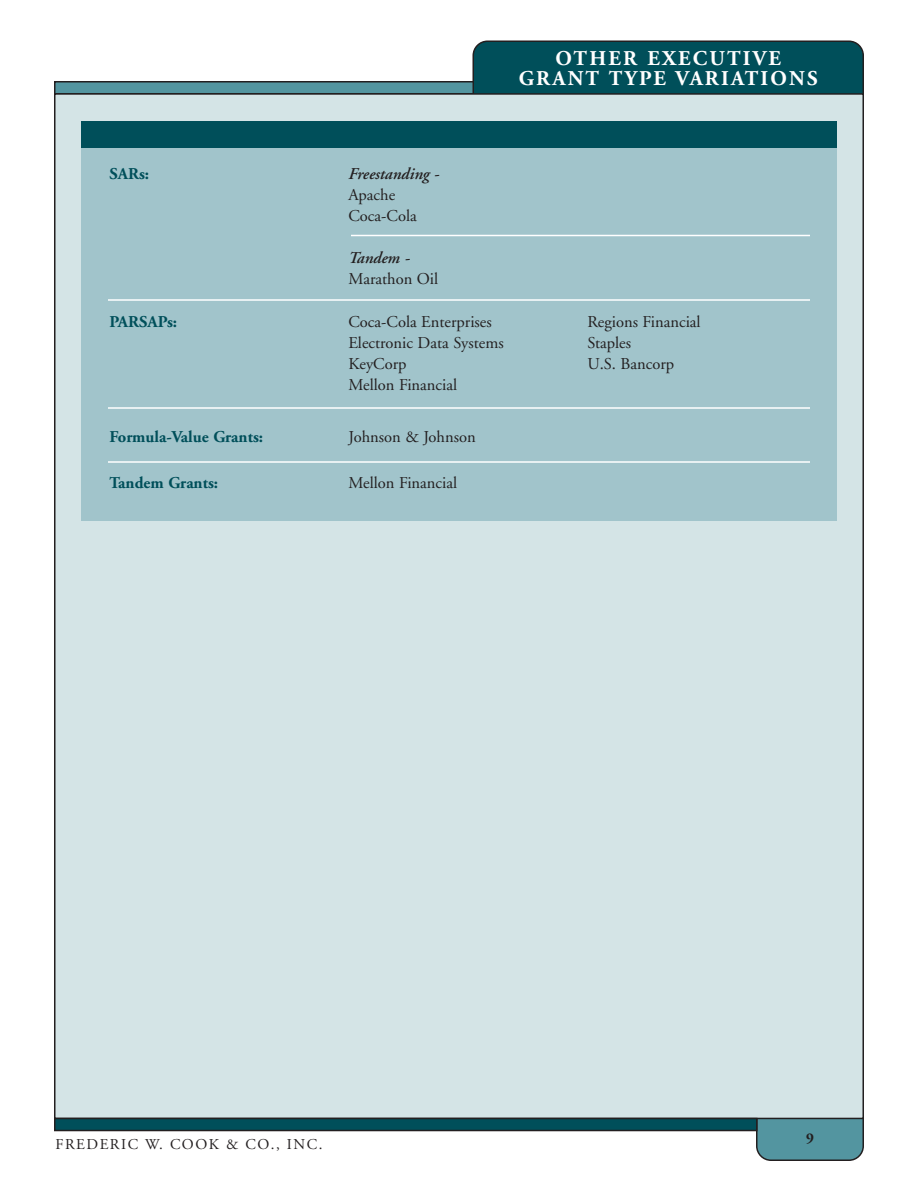
<style>
.page{position:relative;width:918px;height:1188px;background:#fff}
.page>*{position:absolute;margin:0;border:0;box-sizing:border-box;transform-origin:0 0}
.t1{font:700 21px/19.5px "Adobe Garamond";letter-spacing:.105em;color:#fff;text-align:center}
.t2{font:16.5px/21px "Adobe Garamond";color:#231f20}
.t3{font:700 16.5px "Adobe Garamond";color:#004f5a}
.t4{font:italic 600 16.5px "Adobe Garamond";color:#231f20}
.t5{font:15px "Adobe Garamond";letter-spacing:.1em;color:#231f20}
.t6{font:700 15px "Adobe Garamond";color:#231f20}
</style>
<div class="page">
<div style="left:55px;top:82px;width:808px;height:12px;background:#5395a0"></div>
<div style="left:54px;top:81px;width:810px;height:13px;border:2px solid #231f20"></div>
<div style="left:472px;top:40px;width:392px;height:53px;background:#004f5a"></div>
<svg style="left:756px;top:1119px;width:108px;height:42px;background:#53909a"></svg>
<div style="left:55px;top:94px;width:808px;height:1024px;background:#d4e4e6"></div>
<div style="left:55px;top:1119px;width:702px;height:12px;background:#004f5a"></div>
<div style="left:54px;top:1118px;width:704px;height:13px;border:2px solid #231f20"></div>
<div style="left:81px;top:122px;width:756px;height:399px;background:#a1c4cb"></div>
<div style="left:81px;top:122px;width:756px;height:26px;background:#004f5a"></div>
<hr style="left:108px;top:407px;width:702px;height:2px;background:#fff">
<hr style="left:108px;top:461px;width:702px;height:2px;background:#fff">
<hr style="left:108px;top:299px;width:702px;height:2px;background:#fff">
<hr style="left:351px;top:235px;width:459px;height:1px;background:#fff">
<p class="t3" style="left:110px;top:167px;width:41px">SARs:</p>
<p class="t4" style="left:348px;top:167px;width:93px">Freestanding -</p>
<p class="t2" style="left:348px;top:186px;width:70px">Apache<br>Coca-Cola</p>
<p class="t4" style="left:348px;top:251px;width:63px">Tandem -</p>
<p class="t2" style="left:348px;top:270px;width:91px">Marathon Oil</p>
<p class="t1" style="left:519px;top:51px;width:301px">OTHER EXECUTIVE<br>GRANT TYPE VARIATIONS</p>
<p class="t3" style="left:109px;top:315px;width:69px">PARSAPs:</p>
<p class="t2" style="left:348px;top:313px;width:157px">Coca-Cola Enterprises<br>Electronic Data Systems<br>KeyCorp<br>Mellon Financial</p>
<p class="t2" style="left:587px;top:313px;width:115px">Regions Financial<br>Staples<br>U.S. Bancorp</p>
<p class="t3" style="left:109px;top:430px;width:155px">Formula-Value Grants:</p>
<p class="t2" style="left:348px;top:427px;width:129px">Johnson &amp; Johnson</p>
<p class="t3" style="left:110px;top:476px;width:110px">Tandem Grants:</p>
<p class="t2" style="left:348px;top:474px;width:110px">Mellon Financial</p>
<p class="t5" style="left:56px;top:1138px;width:268px">FREDERIC W. COOK &amp; CO., INC.</p>
<p class="t6" style="left:806px;top:1133px;width:9px">9</p>
</div>
